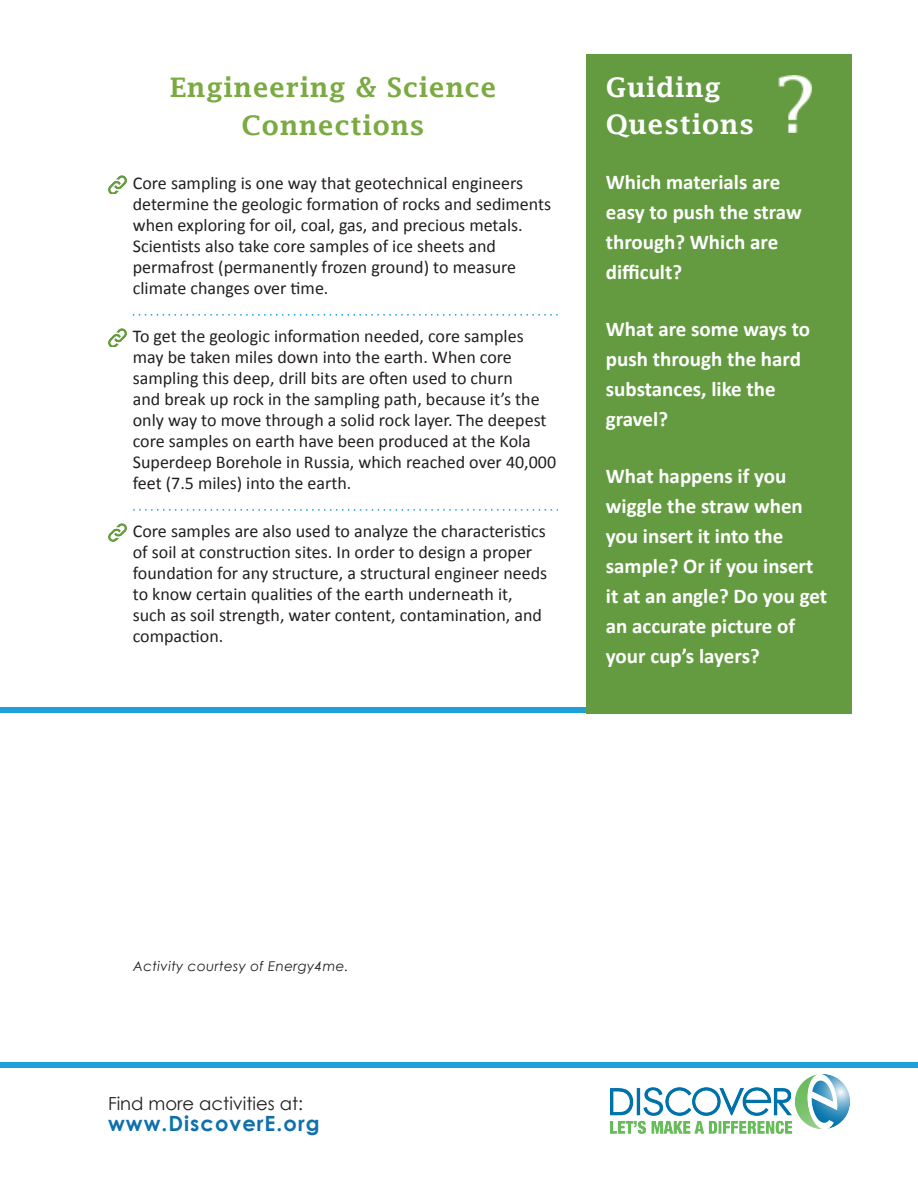
<style>
.page{position:relative;width:918px;height:1188px;background:#fff}
.page>*{position:absolute;margin:0;border:0;box-sizing:border-box;transform-origin:0 0}
.t1{font:600 27px/37.5px "Lucida Fax";letter-spacing:.02em;color:#7aaa41;text-align:center}
.t2{font:600 27px "Lucida Fax";letter-spacing:.02em;color:#fff}
.t3{font:700 21px/30px "Calibri";color:#fff}
.t4{font:700 21px "Century Gothic";letter-spacing:.05em;color:#0f71ac}
.t5{font:18px/21px "Calibri";color:#231f20}
.t6{font:18px "Century Gothic";color:#231f20}
.t7{font:italic 13.5px "Century Gothic";letter-spacing:.025em;color:#231f20}
</style>
<div class="page">
<div style="left:0;top:1062px;width:918px;height:6px;background:#1ea0da"></div>
<div style="left:0;top:708px;width:586px;height:5px;background:#1ea0da"></div>
<div style="left:586px;top:54px;width:266px;height:659px;background:#649b41"></div>
<svg style="left:133px;top:509px;width:425px;height:2px"></svg>
<svg style="left:133px;top:314px;width:425px;height:2px"></svg>
<img style="left:610px;top:1074px;width:239px;height:60px">
<img style="left:108px;top:176px;width:18px;height:18px">
<img style="left:108px;top:523px;width:18px;height:19px">
<img style="left:108px;top:329px;width:18px;height:18px">
<img style="left:779px;top:76px;width:32px;height:56px">
<p class="t1" style="left:170px;top:69px;width:328px">Engineering &amp; Science<br>Connections</p>
<p class="t5" style="left:133px;top:172px;width:420px">Core sampling is one way that geotechnical engineers determine the geologic formation of rocks and sediments when exploring for oil, coal, gas, and precious metals.<br>Scientists also take core samples of ice sheets and permafrost (permanently frozen ground) to measure climate changes over time.</p>
<p class="t5" style="left:133px;top:325px;width:425px">To get the geologic information needed, core samples may be taken miles down into the earth. When core sampling this deep, drill bits are often used to churn<br>and break up rock in the sampling path, because it’s the only way to move through a solid rock layer. The deepest core samples on earth have been produced at the Kola Superdeep Borehole in Russia, which reached over 40,000 feet (7.5 miles) into the earth.</p>
<p class="t5" style="left:133px;top:520px;width:416px">Core samples are also used to analyze the characteristics of soil at construction sites. In order to design a proper foundation for any structure, a structural engineer needs to know certain qualities of the earth underneath it, such as soil strength, water content, contamination, and compaction.</p>
<p class="t2" style="left:606px;top:71px;width:117px">Guiding</p>
<p class="t2" style="left:606px;top:109px;width:150px">Questions</p>
<p class="t3" style="left:606px;top:166px;width:197px">Which materials are easy to push the straw through? Which are difficult?</p>
<p class="t3" style="left:606px;top:313px;width:206px">What are some ways to push through the hard substances, like the gravel?</p>
<p class="t3" style="left:606px;top:460px;width:223px">What happens if you wiggle the straw when you insert it into the sample? Or if you insert it at an angle? Do you get an accurate picture of your cup’s layers?</p>
<p class="t7" style="left:133px;top:958px;width:217px">Activity courtesy of Energy4me.</p>
<p class="t6" style="left:108px;top:1092px;width:197px">Find more activities at:</p>
<p class="t4" style="left:108px;top:1110px;width:213px">www.DiscoverE.org</p>
</div>
